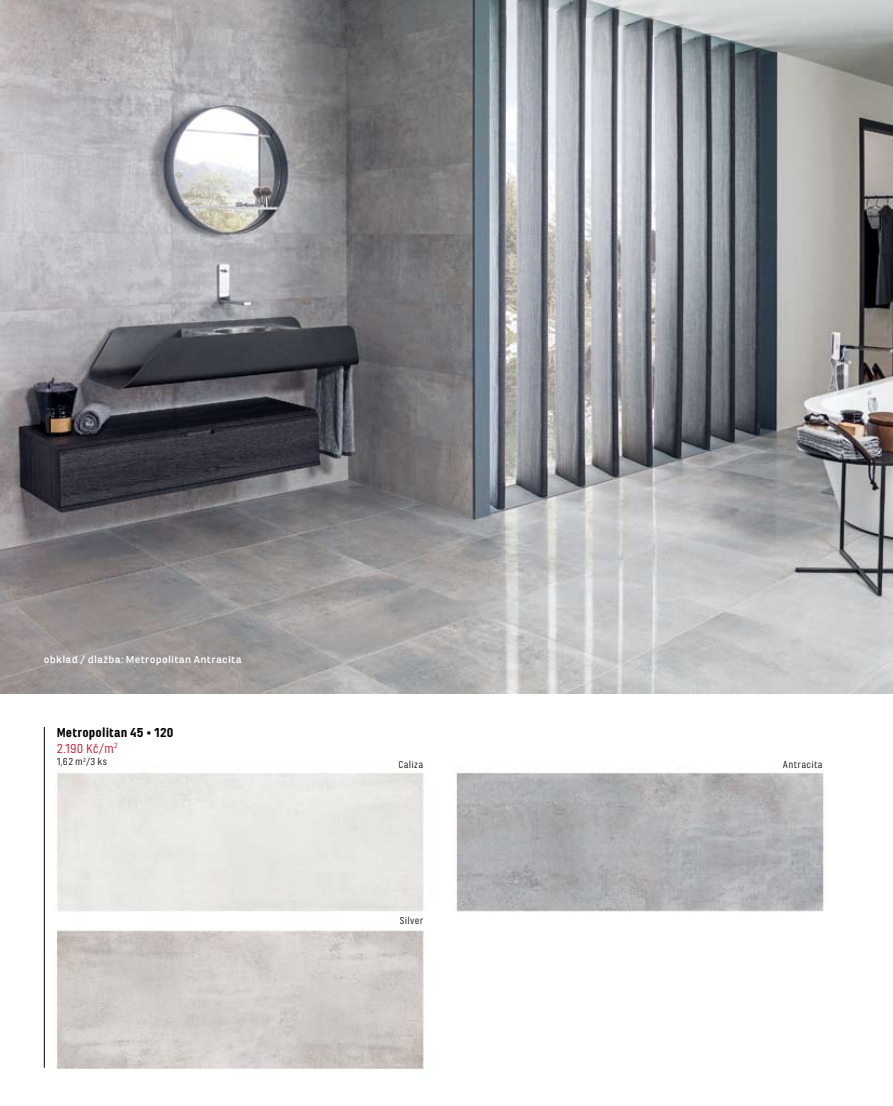
<style>
.page{position:relative;width:893px;height:1106px;background:#fff}
.page>*{position:absolute;margin:0;border:0;box-sizing:border-box;transform-origin:0 0}
.t1{font:900 13.5px/16.2px "Marianina Wd FY";letter-spacing:.01em;color:#000}
.t2{font:700 10.5px "Marianina X Wd FY";letter-spacing:.025em;color:#fff}
.t3{font:10.5px "Marianina Wd FY";letter-spacing:.03em;color:#000}
.s1{font-weight:400;color:#cd071e}
</style>
<div class="page">
<img style="left:43px;top:727px;width:781px;height:342px">
<img style="left:0;top:0;width:893px;height:693px">
<hr style="left:44px;top:727px;width:1px;height:340px;background:#000">
<p class="t2" style="left:44px;top:654px;width:199px">obklad / dlažba: Metropolitan Antracita</p>
<p class="t1" style="left:57px;top:724px;width:118px">Metropolitan 45 × 120<br><span class="s1">2.190 Kč/m</span><sup>2</sup></p>
<p class="t3" style="left:57px;top:756px;width:52px">1,62 m<sup>2</sup>/3 ks</p>
<p class="t3" style="left:398px;top:758px;width:26px">Caliza</p>
<p class="t3" style="left:783px;top:758px;width:41px">Antracita</p>
<p class="t3" style="left:400px;top:915px;width:25px">Silver</p>
</div>
